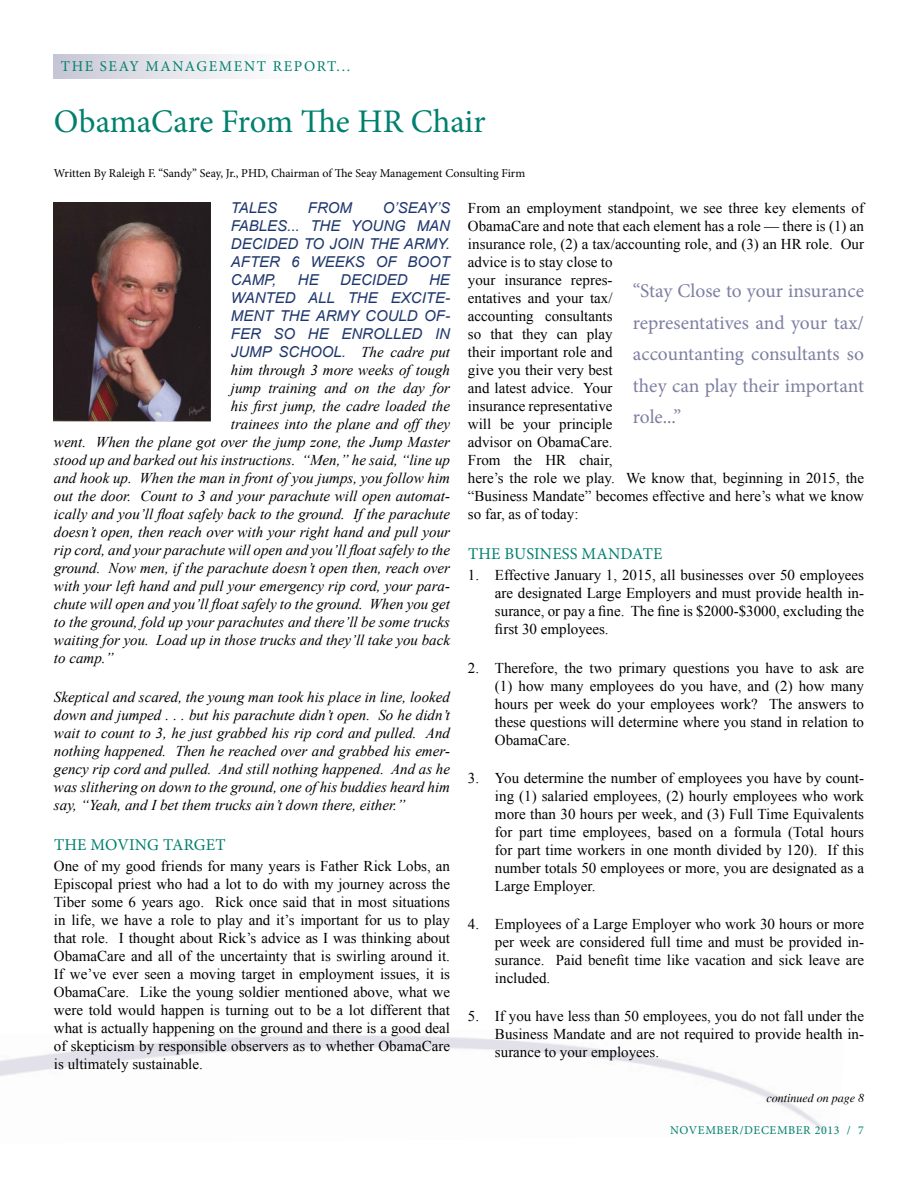
<style>
.page{position:relative;width:918px;height:1188px;background:#fff}
.page>*{position:absolute;margin:0;border:0;box-sizing:border-box;transform-origin:0 0}
.t1{font:33px "Minion Pro";letter-spacing:-.005em;color:#00806e}
.t2{font:19.5px/31.5px "Minion Pro";color:#7e7fa2;text-align:justify}
.t3{font:16.5px "Minion Pro";letter-spacing:.01em;color:#00806e}
.t4{font:15px/18px "Times New Roman";color:#000;text-align:justify}
.t5{font:italic 15px/18px "Times New Roman";color:#000;text-align:justify}
.t6{font:italic 15px/18px "Arial";color:#1e376c;text-align:justify}
.t7{font:15px "Minion Pro";letter-spacing:.11em;color:#00806e}
.t8{font:12px "Minion Pro";letter-spacing:-.005em;color:#000}
.t9{font:12px "Minion Pro";letter-spacing:.05em;color:#00806e}
.t10{font:italic 12px "Times";color:#000}
.s1{font-family:"Times New Roman";color:#000}
</style>
<div class="page">
<div style="left:54px;top:54px;width:271px;height:25px;background:linear-gradient(to right,#cac9d7,#fff)"></div>
<img style="left:53px;top:202px;width:158px;height:219px">
<p class="t7" style="left:61px;top:60px;width:291px">THE SEAY MANAGEMENT REPORT...</p>
<h1 class="t1" style="left:54px;top:107px;width:241px">ObamaCare From</h1>
<h1 class="t1" style="left:336px;top:107px;width:151px">e HR Chair</h1>
<p class="t8" style="left:54px;top:168px;width:280px">Written By Raleigh F. “Sandy” Seay, Jr., PHD, Chairman of</p>
<p class="t8" style="left:348px;top:168px;width:179px">e Seay Management Consulting Firm</p>
<p class="t6" style="left:231px;top:201px;width:48px">TALES</p>
<p class="t6" style="left:308px;top:201px;width:46px">FROM</p>
<p class="t4" style="left:468px;top:200px;width:398px;text-align:left">From an employment standpoint, we see three key elements of ObamaCare and note that each element has a role — there is (1) an insurance role, (2) a tax/accounting role, and (3) an HR role. Our advice is to stay close to<br>your insurance repres-<br>entatives and your tax/<br>accounting consultants<br>so that they can play<br>their important role and<br>give you their very best<br>and latest advice. Your<br>insurance representative<br>will be your principle<br>advisor on ObamaCare.<br>From the HR chair,<br>here’s the role we play. We know that, beginning in 2015, the “Business Mandate” becomes effective and here’s what we know so far, as of today:</p>
<p class="t3" style="left:468px;top:546px;width:196px">THE BUSINESS MANDATE</p>
<p class="t4" style="left:495px;top:568px;width:371px;text-indent:-27px">1. Effective January 1, 2015, all businesses over 50 employees are designated Large Employers and must provide health in&shy;surance, or pay a fine. The fine is $2000-$3000, excluding the first 30 employees.</p>
<p class="t4" style="left:495px;top:660px;width:371px;text-indent:-27px">2. Therefore, the two primary questions you have to ask are (1) how many employees do you have, and (2) how many hours per week do your employees work? The answers to these questions will determine where you stand in relation to ObamaCare.</p>
<p class="t4" style="left:495px;top:770px;width:371px;text-indent:-27px">3. You determine the number of employees you have by count&shy;ing (1) salaried employees, (2) hourly employees who work more than 30 hours per week, and (3) Full Time Equivalents for part time employees, based on a formula (Total hours for part time workers in one month divided by 120). If this number totals 50 employees or more, you are designated as a Large Employer.</p>
<p class="t4" style="left:495px;top:916px;width:371px;text-indent:-27px">4. Employees of a Large Employer who work 30 hours or more per week are considered full time and must be provided in&shy;surance. Paid benefit time like vacation and sick leave are included.</p>
<p class="t4" style="left:495px;top:1009px;width:371px;text-indent:-27px">5. If you have less than 50 employees, you do not fall under the Business Mandate and are not required to provide health in&shy;surance to your employees.</p>
<p class="t6" style="left:231px;top:201px;width:221px;text-indent:152px">O’SEAY’S FABLES... THE YOUNG MAN DECIDED TO JOIN THE ARMY.<br>AFTER 6 WEEKS OF BOOT CAMP,</p>
<p class="t6" style="left:298px;top:273px;width:22px">HE</p>
<p class="t6" style="left:340px;top:273px;width:69px">DECIDED</p>
<p class="t6" style="left:231px;top:273px;width:221px;text-indent:198px">HE WANTED ALL THE EXCITE-MENT THE ARMY COULD OF-FER SO HE ENROLLED IN JUMP SCHOOL. <span class="s1">The cadre put</span></p>
<p class="t5" style="left:231px;top:363px;width:221px">him through 3 more weeks of tough</p>
<p class="t5" style="left:231px;top:381px;width:221px">jump training and on the day for</p>
<p class="t5" style="left:231px;top:399px;width:221px">his first jump, the cadre loaded the</p>
<p class="t5" style="left:231px;top:417px;width:221px">trainees into the plane and off they</p>
<p class="t5" style="left:54px;top:435px;width:398px">went. When the plane got over the jump zone, the Jump Master</p>
<p class="t5" style="left:54px;top:453px;width:398px">stood up and barked out his instructions. “Men,” he said, “line up</p>
<p class="t5" style="left:54px;top:471px;width:398px">and hook up. When the man in front of you jumps, you follow him</p>
<p class="t5" style="left:54px;top:489px;width:398px">out the door. Count to 3 and your parachute will open automat-</p>
<p class="t5" style="left:54px;top:507px;width:398px">ically and you’ll float safely back to the ground. If the parachute</p>
<p class="t5" style="left:54px;top:525px;width:398px">doesn’t open, then reach over with your right hand and pull your</p>
<p class="t5" style="left:54px;top:543px;width:398px">rip cord, and your parachute will open and you’ll float safely to the</p>
<p class="t5" style="left:54px;top:561px;width:398px">ground. Now men, if the parachute doesn’t open then, reach over</p>
<p class="t5" style="left:54px;top:579px;width:398px">with your left hand and pull your emergency rip cord, your para-</p>
<p class="t5" style="left:54px;top:597px;width:398px">chute will open and you’ll float safely to the ground. When you get</p>
<p class="t5" style="left:54px;top:615px;width:398px">to the ground, fold up your parachutes and there’ll be some trucks</p>
<p class="t5" style="left:54px;top:633px;width:398px">waiting for you. Load up in those trucks and they’ll take you back</p>
<p class="t5" style="left:54px;top:651px;width:61px">to camp.”</p>
<p class="t5" style="left:54px;top:689px;width:398px">Skeptical and scared, the young man took his place in line, looked down and jumped . . . but his parachute didn’t open. So he didn’t wait to count to 3, he just grabbed his rip cord and pulled. And nothing happened. Then he reached over and grabbed his emer&shy;gency rip cord and pulled. And still nothing happened. And as he was slithering on down to the ground, one of his buddies heard him say, “Yeah, and I bet them trucks ain’t down there, either.”</p>
<p class="t3" style="left:54px;top:837px;width:173px">THE MOVING TARGET</p>
<p class="t4" style="left:54px;top:858px;width:398px">One of my good friends for many years is Father Rick Lobs, an Episcopal priest who had a lot to do with my journey across the Tiber some 6 years ago. Rick once said that in most situations in life, we have a role to play and it’s important for us to play that role. I thought about Rick’s advice as I was thinking about ObamaCare and all of the uncertainty that is swirling around it.<br>If we’ve ever seen a moving target in employment issues, it is ObamaCare. Like the young soldier mentioned above, what we were told would happen is turning out to be a lot different that what is actually happening on the ground and there is a good deal of skepticism by responsible observers as to whether ObamaCare is ultimately sustainable.</p>
<h2 class="t2" style="left:633px;top:277px;width:233px">“Stay Close to your insurance representatives and your tax/ accountanting consultants so they can play their important role...”</h2>
<p class="t10" style="left:766px;top:1094px;width:99px">continued on page 8</p>
<p class="t9" style="left:670px;top:1125px;width:195px">NOVEMBER/DECEMBER 2013 / 7</p>
</div>
